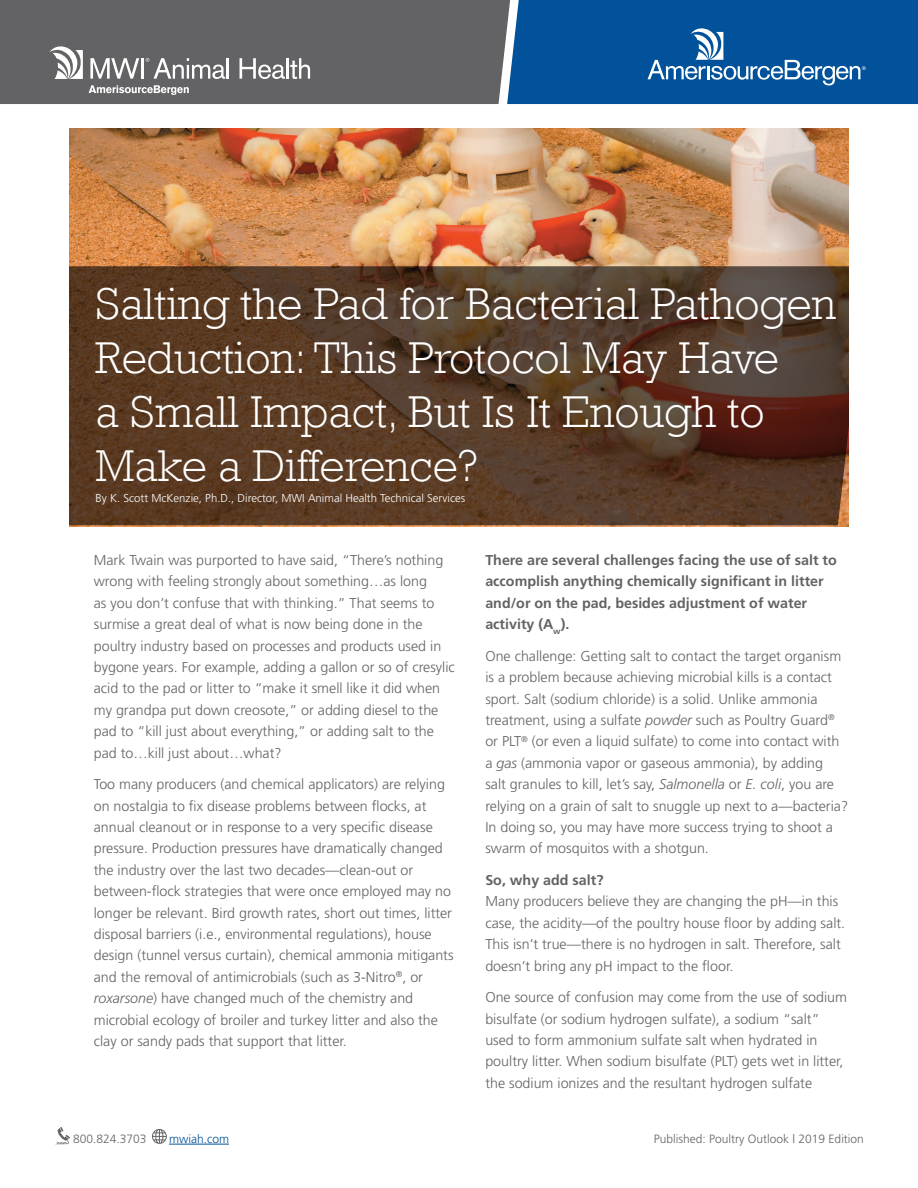
<style>
.page{position:relative;width:918px;height:1188px;background:#fff}
.page>*{position:absolute;margin:0;border:0;box-sizing:border-box;transform-origin:0 0}
.t1{font:300 45.6px/54.2px "Rockwell";color:#fff}
.t2{font:300 14.25px/21.5px "Frutiger";color:#636366}
.t3{font:700 14.25px/21.5px "Frutiger";color:#636366}
.t4{font:300 12px "Frutiger";color:#636366}
.t5{font:300 12px "Frutiger";color:#01529a}
.t6{font:300 11.4px "Frutiger";color:#fff}
.s1{font-style:italic}
</style>
<div class="page">
<hr style="left:169px;top:1144px;width:60px;height:1px;background:#01529a">
<svg style="left:56px;top:1127px;width:14px;height:18px"></svg>
<svg style="left:152px;top:1129px;width:15px;height:15px"></svg>
<div style="left:0;top:0;width:507px;height:104px;background:#636366"></div>
<svg style="left:50px;top:46px;width:33px;height:33px"></svg>
<svg style="left:89px;top:85px;width:100px;height:10px"></svg>
<svg style="left:90px;top:58px;width:49px;height:21px"></svg>
<hr style="left:141px;top:58px;width:3px;height:21px;background:#fff">
<svg style="left:146px;top:58px;width:79px;height:21px"></svg>
<hr style="left:227px;top:58px;width:2px;height:21px;background:#fff">
<svg style="left:240px;top:58px;width:70px;height:21px"></svg>
<svg style="left:507px;top:0;width:411px;height:104px;background:#105c9f"></svg>
<img style="left:69px;top:128px;width:780px;height:399px">
<svg style="left:69px;top:266px;width:780px;height:259px;background:#563a27"></svg>
<h1 class="t1" style="left:96px;top:275px;width:742px">Salting the Pad for Bacterial Pathogen<br>Reduction: This Protocol May Have<br>a Small Impact, But Is It Enough to<br>Make a Difference?</h1>
<p class="t6" style="left:96px;top:492px;width:371px">By K. Scott McKenzie, Ph.D., Director, MWI Animal Health Technical Services</p>
<p class="t2" style="left:94px;top:549px;width:363px">Mark Twain was purported to have said, “There’s nothing wrong with feeling strongly about something…as long<br>as you don’t confuse that with thinking.” That seems to surmise a great deal of what is now being done in the poultry industry based on processes and products used in bygone years. For example, adding a gallon or so of cresylic acid to the pad or litter to “make it smell like it did when my grandpa put down creosote,” or adding diesel to the pad to “kill just about everything,” or adding salt to the pad to…kill just about…what?</p>
<p class="t2" style="left:94px;top:774px;width:361px">Too many producers (and chemical applicators) are relying on nostalgia to fix disease problems between flocks, at annual cleanout or in response to a very specific disease pressure. Production pressures have dramatically changed the industry over the last two decades—clean-out or between-flock strategies that were once employed may no longer be relevant. Bird growth rates, short out times, litter disposal barriers (i.e., environmental regulations), house design (tunnel versus curtain), chemical ammonia mitigants and the removal of antimicrobials (such as 3-Nitro<sup>®</sup>, or <span class="s1">roxarsone</span>) have changed much of the chemistry and microbial ecology of broiler and turkey litter and also the clay or sandy pads that support that litter.</p>
<p class="t3" style="left:485px;top:549px;width:353px">There are several challenges facing the use of salt to accomplish anything chemically significant in litter and/or on the pad, besides adjustment of water activity (A<sub>w</sub>).</p>
<p class="t2" style="left:485px;top:645px;width:364px">One challenge: Getting salt to contact the target organism is a problem because achieving microbial kills is a contact sport. Salt (sodium chloride) is a solid. Unlike ammonia treatment, using a sulfate <span class="s1">powder</span> such as Poultry Guard<sup>® </sup>or PLT<sup>®</sup> (or even a liquid sulfate) to come into contact with a <span class="s1">gas</span> (ammonia vapor or gaseous ammonia), by adding<br>salt granules to kill, let’s say, <span class="s1">Salmonella</span> or <span class="s1">E. coli</span>, you are relying on a grain of salt to snuggle up next to a—bacteria?<br>In doing so, you may have more success trying to shoot a swarm of mosquitos with a shotgun.</p>
<p class="t3" style="left:485px;top:869px;width:120px">So, why add salt?</p>
<p class="t2" style="left:485px;top:891px;width:361px">Many producers believe they are changing the pH—in this case, the acidity—of the poultry house floor by adding salt.<br>This isn’t true—there is no hydrogen in salt. Therefore, salt doesn’t bring any pH impact to the floor.</p>
<p class="t2" style="left:485px;top:987px;width:363px">One source of confusion may come from the use of sodium bisulfate (or sodium hydrogen sulfate), a sodium “salt” used to form ammonium sulfate salt when hydrated in poultry litter. When sodium bisulfate (PLT) gets wet in litter, the sodium ionizes and the resultant hydrogen sulfate</p>
<p class="t4" style="left:73px;top:1132px;width:75px">800.824.3703</p>
<p class="t5" style="left:169px;top:1132px;width:61px">mwiah.com</p>
<p class="t4" style="left:654px;top:1132px;width:212px">Published: Poultry Outlook | 2019 Edition</p>
</div>
